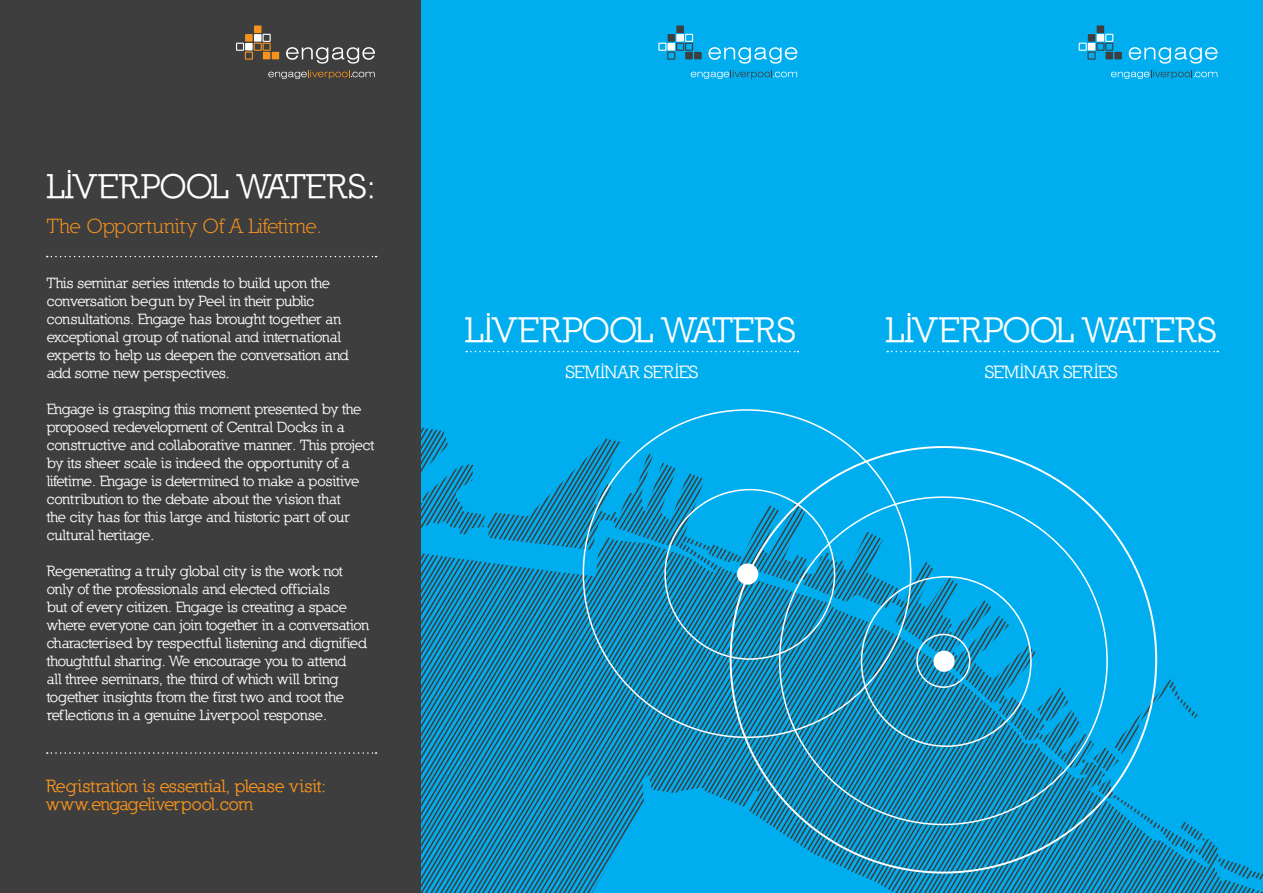
<style>
.page{position:relative;width:1263px;height:893px;background:#fff}
.page>*{position:absolute;margin:0;border:0;box-sizing:border-box;transform-origin:0 0}
.Headers{font:700 36px "Nilland";color:#fff}
.Headers-2{font:700 34.8px "Nilland";color:#fff}
.Copy{font:21px "Nilland";color:#f7931d}
.Sub_Headers_copy_2{font:700 18px "Nilland";color:#f7931d}
.Sub_Headers{font:700 18px "Nilland";letter-spacing:-.03em;color:#fff}
.Sub_Headers_copy_2-2{font:700 18px "Nilland";letter-spacing:-.03em;color:#f7931d}
.Copy-2{font:700 15px/18px "Nilland";letter-spacing:-.025em;color:#fff}
</style>
<div class="page">
<div style="left:421px;top:0;width:842px;height:893px;background:#00aeef"></div>
<svg style="left:421px;top:409px;width:842px;height:484px"></svg>
<svg style="left:679px;top:540px;width:408px;height:239px"></svg>
<svg style="left:1089px;top:783px;width:120px;height:84px"></svg>
<svg style="left:466px;top:351px;width:332px;height:1px"></svg>
<svg style="left:887px;top:351px;width:331px;height:1px"></svg>
<div style="left:685px;top:34px;width:8px;height:8px;border:1px solid #fff"></div>
<div style="left:685px;top:43px;width:8px;height:8px;border:1px solid #3e3e3f"></div>
<div style="left:685px;top:52px;width:8px;height:7px;background:#3e3e3f"></div>
<div style="left:676px;top:34px;width:8px;height:8px;background:#fff"></div>
<div style="left:676px;top:26px;width:8px;height:7px;background:#3e3e3f"></div>
<div style="left:676px;top:43px;width:8px;height:8px;border:1px solid #3e3e3f"></div>
<div style="left:667px;top:34px;width:8px;height:8px;background:#3e3e3f"></div>
<div style="left:667px;top:43px;width:8px;height:7px;background:#fff"></div>
<div style="left:667px;top:52px;width:8px;height:8px;border:1px solid #3e3e3f"></div>
<div style="left:658px;top:43px;width:8px;height:8px;border:1px solid #fff"></div>
<div style="left:694px;top:52px;width:8px;height:7px;background:#3e3e3f"></div>
<svg style="left:708px;top:47px;width:89px;height:17px"></svg>
<svg style="left:691px;top:70px;width:106px;height:9px"></svg>
<div style="left:1105px;top:34px;width:8px;height:8px;border:1px solid #fff"></div>
<div style="left:1105px;top:43px;width:8px;height:8px;border:1px solid #3e3e3f"></div>
<div style="left:1105px;top:52px;width:8px;height:7px;background:#3e3e3f"></div>
<div style="left:1097px;top:34px;width:7px;height:8px;background:#fff"></div>
<div style="left:1097px;top:26px;width:7px;height:7px;background:#3e3e3f"></div>
<div style="left:1096px;top:43px;width:8px;height:8px;border:1px solid #3e3e3f"></div>
<div style="left:1088px;top:34px;width:7px;height:8px;background:#3e3e3f"></div>
<div style="left:1088px;top:43px;width:7px;height:7px;background:#fff"></div>
<div style="left:1087px;top:52px;width:9px;height:8px;border:1px solid #3e3e3f"></div>
<div style="left:1079px;top:43px;width:8px;height:8px;border:1px solid #fff"></div>
<div style="left:1114px;top:52px;width:8px;height:7px;background:#3e3e3f"></div>
<svg style="left:1129px;top:47px;width:89px;height:17px"></svg>
<svg style="left:1111px;top:70px;width:106px;height:9px"></svg>
<div style="left:0;top:0;width:421px;height:893px;background:#3e3e3f"></div>
<svg style="left:47px;top:256px;width:330px;height:1px"></svg>
<div style="left:263px;top:34px;width:8px;height:8px;border:1px solid #fff"></div>
<div style="left:263px;top:43px;width:8px;height:8px;border:1px solid #f7931d"></div>
<div style="left:263px;top:52px;width:7px;height:7px;background:#f7931d"></div>
<div style="left:254px;top:34px;width:7px;height:8px;background:#fff"></div>
<div style="left:254px;top:26px;width:7px;height:7px;background:#f7931d"></div>
<div style="left:254px;top:43px;width:8px;height:8px;border:1px solid #f7931d"></div>
<div style="left:245px;top:34px;width:8px;height:8px;background:#f7931d"></div>
<div style="left:245px;top:43px;width:8px;height:7px;background:#fff"></div>
<div style="left:245px;top:52px;width:8px;height:8px;border:1px solid #f7931d"></div>
<div style="left:236px;top:43px;width:8px;height:8px;border:1px solid #fff"></div>
<div style="left:272px;top:52px;width:7px;height:7px;background:#f7931d"></div>
<svg style="left:286px;top:47px;width:89px;height:17px"></svg>
<svg style="left:268px;top:70px;width:107px;height:9px"></svg>
<div style="left:933px;top:651px;width:22px;height:21px;background:#fff;border-radius:50%"></div>
<div style="left:916px;top:634px;width:54px;height:54px;border:2px solid #fff;border-radius:50%"></div>
<div style="left:737px;top:563px;width:21px;height:22px;background:#fff;border-radius:50%"></div>
<svg style="left:47px;top:752px;width:330px;height:2px"></svg>
<p class="Headers-2" style="left:47px;top:166px;width:330px">LIVERPOOL WATERS:</p>
<p class="Copy" style="left:47px;top:214px;width:277px">The Opportunity Of A Lifetime.</p>
<p class="Copy-2" style="left:47px;top:274px;width:304px">This seminar series intends to build upon the conversation begun by Peel in their public consultations. Engage has brought together an exceptional group of national and international experts to help us deepen the conversation and add some new perspectives.</p>
<p class="Copy-2" style="left:47px;top:400px;width:329px">Engage is grasping this moment presented by the proposed redevelopment of Central Docks in a constructive and collaborative manner. This project by its sheer scale is indeed the opportunity of a lifetime. Engage is determined to make a positive contribution to the debate about the vision that<br>the city has for this large and historic part of our cultural heritage.</p>
<p class="Copy-2" style="left:47px;top:562px;width:324px">Regenerating a truly global city is the work not only of the professionals and elected officials<br>but of every citizen. Engage is creating a space where everyone can join together in a conversation characterised by respectful listening and dignified thoughtful sharing. We encourage you to attend<br>all three seminars, the third of which will bring together insights from the first two and root the reflections in a genuine Liverpool response.</p>
<p class="Sub_Headers_copy_2" style="left:46px;top:775px;width:282px">Registration is essential, please visit:</p>
<p class="Sub_Headers_copy_2-2" style="left:46px;top:793px;width:209px">www.engageliverpool.com</p>
<p class="Headers" style="left:465px;top:309px;width:333px">LIVERPOOL WATERS</p>
<p class="Sub_Headers" style="left:565px;top:361px;width:135px">SEMINAR SERIES</p>
<p class="Headers" style="left:886px;top:309px;width:333px">LIVERPOOL WATERS</p>
<p class="Sub_Headers" style="left:985px;top:361px;width:135px">SEMINAR SERIES</p>
</div>
